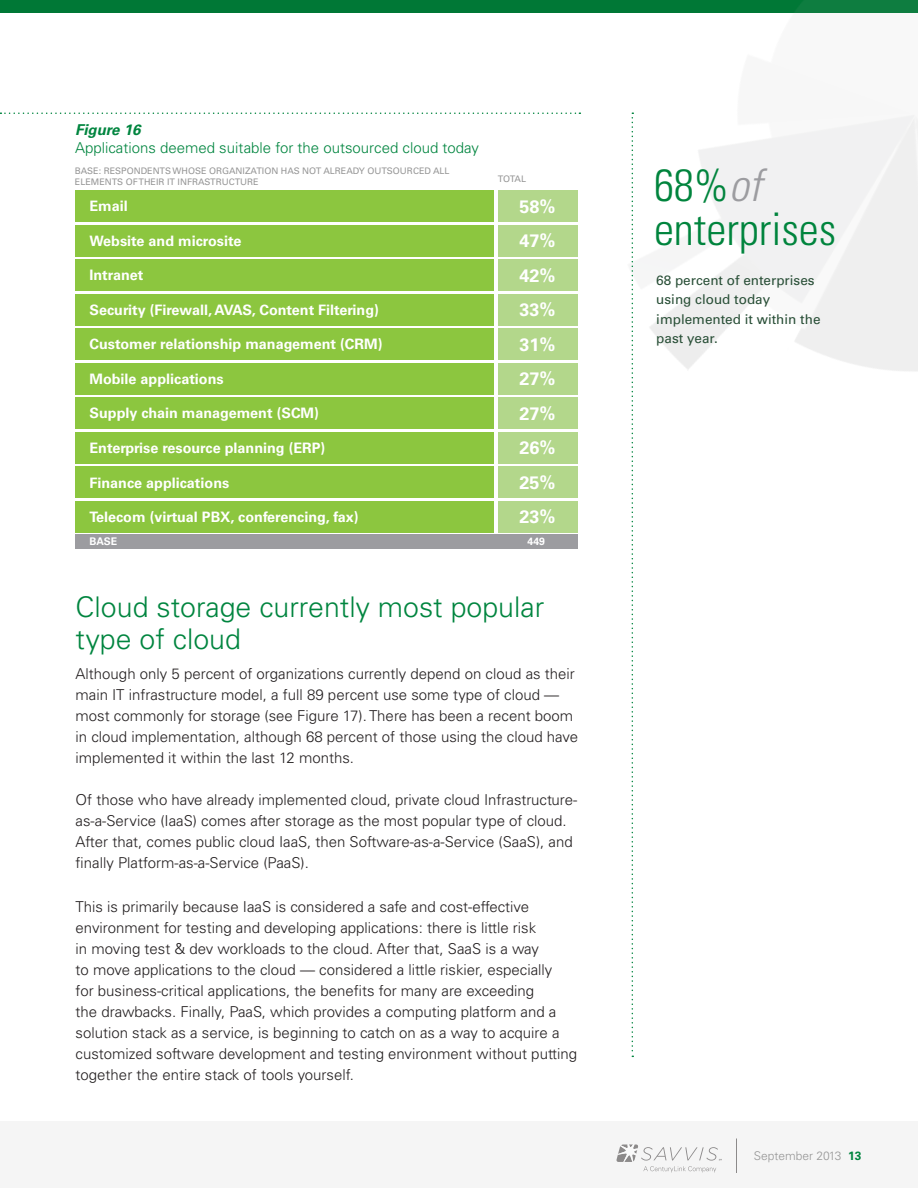
<style>
.page{position:relative;width:918px;height:1188px;background:#fff}
.page>*{position:absolute;margin:0;border:0;box-sizing:border-box;transform-origin:0 0}
.t1{font:300 condensed 45px/43.5px "Univers LT";color:#00843d}
.t2{font:300 28.5px/31.5px "Univers LT";color:#00853f}
.t3{font:700 18px "Univers LT";color:#fff}
.t4{font:300 15px/21px "Univers LT";color:#231f20}
.t5{font:300 15px "Univers LT";color:#00853f}
.t6{font:italic 700 15px "Univers LT";color:#00853f}
.t7{font:700 14.4px "Univers LT";color:#fff}
.t8{font:13.5px/19.5px "Univers LT";color:#284e36}
.t9{font:300 12px "Univers LT";color:#969696}
.t10{font:700 10.5px "Univers LT";color:#fff}
.t11{font:9px "Univers LT";color:#969696}
.s1{font-style:italic;color:#9c9ca0}
.s2{font-weight:700;color:#00853f}
</style>
<div class="page">
<div style="left:0;top:1121px;width:918px;height:67px;background:#f5f5f5"></div>
<svg style="left:616px;top:1144px;width:106px;height:28px"></svg>
<hr style="left:736px;top:1138px;width:1px;height:35px;background:#231f20">
<div style="left:0;top:0;width:918px;height:14px;background:#007836"></div>
<svg style="left:0;top:112px;width:399px;height:2px"></svg>
<div style="left:75px;top:190px;width:418px;height:32px;background:#8cc63f"></div>
<div style="left:75px;top:260px;width:418px;height:31px;background:#8cc63f"></div>
<div style="left:75px;top:225px;width:418px;height:31px;background:#8cc63f"></div>
<div style="left:75px;top:432px;width:418px;height:31px;background:#8cc63f"></div>
<div style="left:75px;top:294px;width:418px;height:31px;background:#8cc63f"></div>
<div style="left:75px;top:329px;width:418px;height:31px;background:#8cc63f"></div>
<div style="left:75px;top:363px;width:418px;height:31px;background:#8cc63f"></div>
<div style="left:75px;top:398px;width:418px;height:31px;background:#8cc63f"></div>
<div style="left:75px;top:467px;width:418px;height:31px;background:#8cc63f"></div>
<div style="left:75px;top:501px;width:418px;height:31px;background:#8cc63f"></div>
<div style="left:75px;top:535px;width:502px;height:14px;background:#9c9ca0"></div>
<img style="left:399px;top:0;width:519px;height:592px">
<svg style="left:632px;top:112px;width:1px;height:945px"></svg>
<p class="t6" style="left:75px;top:121px;width:67px">Figure 16</p>
<p class="t5" style="left:75px;top:139px;width:406px">Applications deemed suitable for the outsourced cloud today</p>
<p class="t11" style="left:75px;top:166px;width:376px">BASE: RESPONDENTS WHOSE ORGANIZATION HAS NOT ALREADY OUTSOURCED ALL</p>
<p class="t11" style="left:75px;top:177px;width:185px">ELEMENTS OF THEIR IT INFRASTRUCTURE</p>
<p class="t11" style="left:498px;top:174px;width:30px">TOTAL</p>
<p class="t7" style="left:90px;top:198px;width:40px">Email</p>
<p class="t3" style="left:520px;top:196px;width:38px">58%</p>
<p class="t7" style="left:90px;top:232px;width:153px">Website and microsite</p>
<p class="t3" style="left:520px;top:230px;width:38px">47%</p>
<p class="t7" style="left:90px;top:267px;width:56px">Intranet</p>
<p class="t3" style="left:520px;top:265px;width:38px">42%</p>
<p class="t7" style="left:90px;top:301px;width:291px">Security (Firewall, AVAS, Content Filtering)</p>
<p class="t3" style="left:520px;top:299px;width:38px">33%</p>
<p class="t7" style="left:90px;top:336px;width:294px">Customer relationship management (CRM)</p>
<p class="t3" style="left:520px;top:334px;width:38px">31%</p>
<p class="t7" style="left:90px;top:370px;width:123px">Security con erns</p>
<p class="t7" style="left:90px;top:370px;width:136px">Mobile applications</p>
<p class="t3" style="left:520px;top:368px;width:38px">27%</p>
<p class="t7" style="left:90px;top:405px;width:231px">Supply chain management (SCM)</p>
<p class="t3" style="left:520px;top:403px;width:38px">27%</p>
<p class="t7" style="left:90px;top:439px;width:237px">Enterprise resource planning (ERP)</p>
<p class="t3" style="left:520px;top:437px;width:38px">26%</p>
<p class="t7" style="left:90px;top:439px;width:123px">Security concerns</p>
<p class="t7" style="left:90px;top:474px;width:141px">Finance applications</p>
<p class="t3" style="left:520px;top:472px;width:38px">25%</p>
<p class="t7" style="left:90px;top:509px;width:271px">Telecom (virtual PBX, conferencing, fax)</p>
<p class="t3" style="left:520px;top:506px;width:38px">23%</p>
<p class="t10" style="left:90px;top:535px;width:29px">BASE</p>
<p class="t10" style="left:528px;top:535px;width:19px">449</p>
<p class="t2" style="left:76px;top:591px;width:470px">Cloud storage currently most popular type of cloud</p>
<p class="t4" style="left:76px;top:663px;width:504px">Although only 5 percent of organizations currently depend on cloud as their main IT infrastructure model, a full 89 percent use some type of cloud — most commonly for storage (see Figure 17). There has been a recent boom in cloud implementation, although 68 percent of those using the cloud have implemented it within the last 12 months.</p>
<p class="t4" style="left:76px;top:789px;width:503px">Of those who have already implemented cloud, private cloud Infrastructure&shy;as-a-Service (IaaS) comes after storage as the most popular type of cloud.<br>After that, comes public cloud IaaS, then Software-as-a-Service (SaaS), and finally Platform-as-a-Service (PaaS).</p>
<p class="t4" style="left:76px;top:896px;width:503px">This is primarily because IaaS is considered a safe and cost-effective environment for testing and developing applications: there is little risk<br>in moving test &amp; dev workloads to the cloud. After that, SaaS is a way<br>to move applications to the cloud — considered a little riskier, especially<br>for business-critical applications, the benefits for many are exceeding<br>the drawbacks. Finally, PaaS, which provides a computing platform and a solution stack as a service, is beginning to catch on as a way to acquire a customized software development and testing environment without putting together the entire stack of tools yourself.</p>
<p class="t1" style="left:654px;top:163px;width:184px">68%<span class="s1">of </span>enterprises</p>
<p class="t8" style="left:656px;top:270px;width:166px">68 percent of enterprises using cloud today implemented it within the past year.</p>
<p class="t9" style="left:754px;top:1149px;width:109px">September 2013 <span class="s2">13</span></p>
</div>
